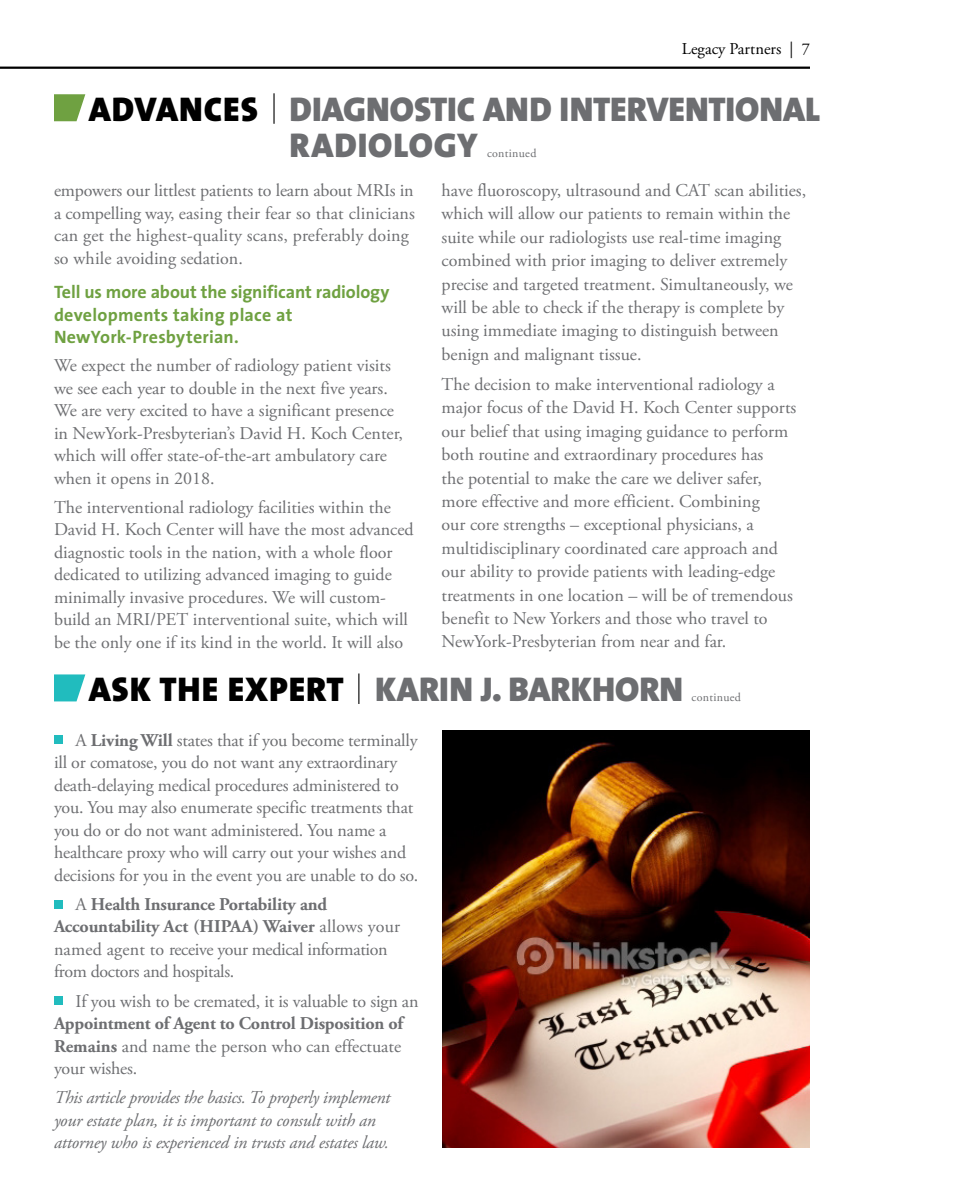
<style>
.page{position:relative;width:972px;height:1188px;background:#fff}
.page>*{position:absolute;margin:0;border:0;box-sizing:border-box;transform-origin:0 0}
.Heading{font:34.5px/36px "The Sans Black Caps";color:#6d6e71}
.Heading-2{font:34.5px "The Sans Black Caps";letter-spacing:.025em;color:#000}
.Body{font:18px/22.5px "Adobe Garamond Pro";color:#6d6e71}
.Body-2{font:italic 18px/22.5px "Adobe Garamond Pro";letter-spacing:-.01em;color:#6d6e71}
.Body-3{font:18px/22.5px "Adobe Garamond Pro";letter-spacing:-.02em;color:#6d6e71}
.t1{font:700 18px/22.5px "The Sans";letter-spacing:.005em;color:#6fa141}
.t2{font:16.5px "Adobe Garamond Pro";color:#000}
.Heading-3{font:12px "Adobe Garamond Pro";letter-spacing:.025em;color:#6d6e71}
.s1{font-weight:700}
</style>
<div class="page">
<hr style="left:0;top:67px;width:810px;height:2px;background:#000">
<svg style="left:54px;top:94px;width:31px;height:27px"></svg>
<svg style="left:54px;top:674px;width:31px;height:27px"></svg>
<hr style="left:273px;top:93px;width:2px;height:31px;background:#000">
<hr style="left:358px;top:673px;width:1px;height:31px;background:#000">
<div style="left:54px;top:736px;width:9px;height:8px;background:#21bcbe"></div>
<div style="left:54px;top:900px;width:9px;height:8px;background:#21bcbe"></div>
<div style="left:54px;top:997px;width:9px;height:8px;background:#21bcbe"></div>
<img style="left:442px;top:731px;width:368px;height:417px">
<p class="Heading-2" style="left:89px;top:80px;width:171px">ADVANCES</p>
<p class="t2" style="left:682px;top:39px;width:130px">Legacy Partners | 7</p>
<p class="Heading" style="left:290px;top:91px;width:532px">DIAGNOSTIC AND INTERVENTIONAL<br>RADIOLOGY</p>
<p class="Heading-3" style="left:487px;top:146px;width:51px">continued</p>
<p class="Body" style="left:54px;top:180px;width:363px">empowers our littlest patients to learn about MRIs in a compelling way, easing their fear so that clinicians can get the highest-quality scans, preferably doing so while avoiding sedation.</p>
<h3 class="t1" style="left:54px;top:280px;width:337px">Tell us more about the significant radiology developments taking place at<br>NewYork-Presbyterian.</h3>
<p class="Body" style="left:54px;top:355px;width:351px">We expect the number of radiology patient visits we see each year to double in the next five years.<br>We are very excited to have a significant presence in NewYork-Presbyterian’s David H. Koch Center, which will offer state-of-the-art ambulatory care when it opens in 2018.</p>
<p class="Body" style="left:54px;top:497px;width:361px">The interventional radiology facilities within the David H. Koch Center will have the most advanced diagnostic tools in the nation, with a whole floor dedicated to utilizing advanced imaging to guide minimally invasive procedures. We will custom&shy;build an MRI/PET interventional suite, which will be the only one if its kind in the world. It will also</p>
<p class="Body" style="left:442px;top:179px;width:366px;line-height:23.4px">have fluoroscopy, ultrasound and CAT scan abilities, which will allow our patients to remain within the suite while our radiologists use real-time imaging combined with prior imaging to deliver extremely precise and targeted treatment. Simultaneously, we will be able to check if the therapy is complete by using immediate imaging to distinguish between benign and malignant tissue.</p>
<p class="Body" style="left:442px;top:373px;width:356px;line-height:23.4px">The decision to make interventional radiology a major focus of the David H. Koch Center supports our belief that using imaging guidance to perform both routine and extraordinary procedures has<br>the potential to make the care we deliver safer, more effective and more efficient. Combining<br>our core strengths – exceptional physicians, a multidisciplinary coordinated care approach and our ability to provide patients with leading-edge treatments in one location – will be of tremendous benefit to New Yorkers and those who travel to NewYork-Presbyterian from near and far.</p>
<p class="Heading-2" style="left:89px;top:660px;width:257px">ASK THE EXPERT</p>
<p class="Heading" style="left:375px;top:671px;width:310px">KARIN J. BARKHORN</p>
<p class="Heading-3" style="left:692px;top:690px;width:51px">continued</p>
<p class="Body" style="left:54px;top:729px;width:366px;text-indent:22px">A <span class="s1">Living Will</span> states that if you become terminally ill or comatose, you do not want any extraordinary death-delaying medical procedures administered to you. You may also enumerate specific treatments that you do or do not want administered. You name a healthcare proxy who will carry out your wishes and decisions for you in the event you are unable to do so.</p>
<p class="Body-3" style="left:54px;top:894px;width:348px;text-indent:22px">A <span class="s1">Health Insurance Portability and Accountability Act (HIPAA) Waiver</span> allows your named agent to receive your medical information from doctors and hospitals.</p>
<p class="Body" style="left:54px;top:990px;width:366px;text-indent:22px">If you wish to be cremated, it is valuable to sign an <span class="s1">Appointment of Agent to Control Disposition of Remains</span> and name the person who can effectuate your wishes.</p>
<p class="Body-2" style="left:54px;top:1087px;width:338px">This article provides the basics. To properly implement your estate plan, it is important to consult with an attorney who is experienced in trusts and estates law.</p>
</div>
